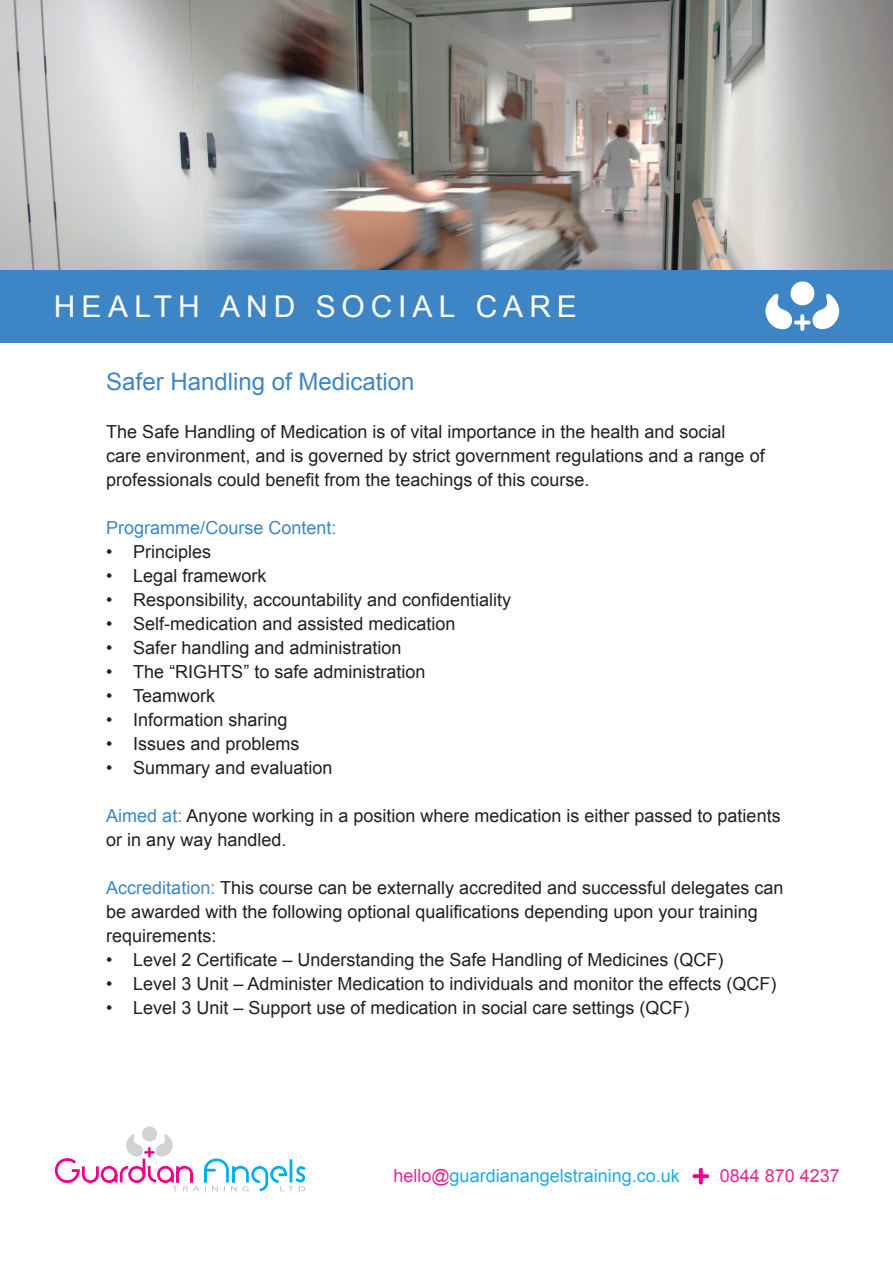
<style>
.page{position:relative;width:893px;height:1263px;background:#fff}
.page>*{position:absolute;margin:0;border:0;box-sizing:border-box;transform-origin:0 0}
.t1{font:30px "Arial";letter-spacing:.2em;color:#fff}
.t2{font:24px "Arial";color:#3e85c5}
.t3{font:18px/24px "Arial";color:#231f20}
.t4{font:18px "Arial";color:#1bace3}
.t5{font:18px "Arial";color:#3e85c5}
.t6{font:18px "Arial";color:#e42893}
.s1{color:#3e85c5}
.s2{color:#e42893}
</style>
<div class="page">
<img style="left:0;top:0;width:893px;height:270px">
<div style="left:142px;top:1126px;width:15px;height:15px;background:#d1d2d4;border-radius:50%"></div>
<svg style="left:55px;top:1134px;width:251px;height:57px"></svg>
<div style="left:0;top:270px;width:893px;height:72px;background:#3e85c5"></div>
<div style="left:791px;top:281px;width:23px;height:24px;background:#fff;border-radius:50%"></div>
<svg style="left:765px;top:293px;width:75px;height:38px"></svg>
<svg style="left:692px;top:1168px;width:18px;height:17px"></svg>
<h1 class="t1" style="left:54px;top:287px;width:525px">HEALTH AND SOCIAL CARE</h1>
<h2 class="t2" style="left:106px;top:365px;width:310px">Safer Handling of Medication</h2>
<p class="t3" style="left:106px;top:419px;width:660px">The Safe Handling of Medication is of vital importance in the health and social care environment, and is governed by strict government regulations and a range of professionals could benefit from the teachings of this course.</p>
<p class="t5" style="left:106px;top:515px;width:232px">Programme/Course Content:</p>
<p class="t3" style="left:106px;top:539px;width:107px">• Principles</p>
<p class="t3" style="left:106px;top:563px;width:162px">• Legal framework</p>
<p class="t3" style="left:106px;top:587px;width:406px">• Responsibility, accountability and confidentiality</p>
<p class="t3" style="left:106px;top:611px;width:351px">• Self-medication and assisted medication</p>
<p class="t3" style="left:106px;top:635px;width:297px">• Safer handling and administration</p>
<p class="t3" style="left:106px;top:659px;width:321px">• The “RIGHTS” to safe administration</p>
<p class="t3" style="left:106px;top:683px;width:111px">• Teamwork</p>
<p class="t3" style="left:106px;top:707px;width:183px">• Information sharing</p>
<p class="t3" style="left:106px;top:731px;width:195px">• Issues and problems</p>
<p class="t3" style="left:106px;top:755px;width:228px">• Summary and evaluation</p>
<p class="t3" style="left:106px;top:803px;width:676px"><span class="s1">Aimed at:</span> Anyone working in a position where medication is either passed to patients or in any way handled.</p>
<p class="t3" style="left:106px;top:875px;width:678px"><span class="s1">Accreditation:</span> This course can be externally accredited and successful delegates can be awarded with the following optional qualifications depending upon your training requirements:</p>
<p class="t3" style="left:106px;top:947px;width:619px">• Level 2 Certificate – Understanding the Safe Handling of Medicines (QCF)</p>
<p class="t3" style="left:106px;top:971px;width:671px">• Level 3 Unit – Administer Medication to individuals and monitor the effects (QCF)</p>
<p class="t3" style="left:106px;top:995px;width:585px">• Level 3 Unit – Support use of medication in social care settings (QCF)</p>
<p class="t4" style="left:393px;top:1164px;width:288px"><span class="s2">hello@</span>guardianangelstraining.co.uk</p>
<p class="t6" style="left:720px;top:1164px;width:122px">0844 870 4237</p>
</div>
